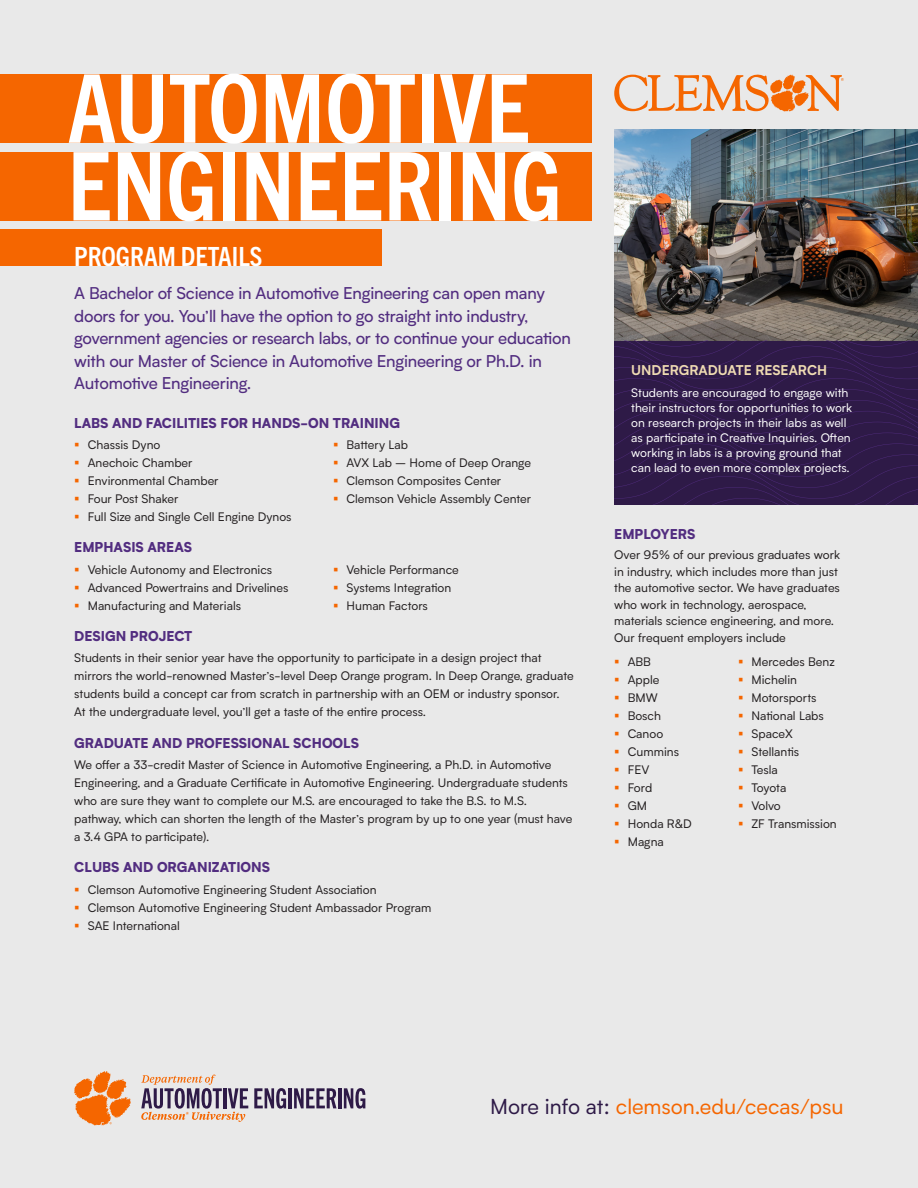
<style>
.page{position:relative;width:918px;height:1188px;background:#e9e9e9}
.page>*{position:absolute;margin:0;border:0;box-sizing:border-box;transform-origin:0 0}
.t1{font:700 condensed 95.25px "Trade Gothic Next LT Pro";color:#fff}
.t2{font:700 condensed 26.55px "Trade Gothic Next LT Pro";color:#fff}
.Body_Text{font:21px "Biotif";color:#f56600}
.t3{font:16.5px/22.5px "Biotif";letter-spacing:-.015em;color:#522d80}
.t4{font:900 13.5px "Biotif";color:#522d80}
.H3_on_Purple{font:700 13.5px "Biotif";color:#efdbb2}
.Body_Text-2{font:12px/18px "Biotif";color:#231f20}
.Reverse_Body_Text_Bu{font:12px/18px "Biotif";color:#231f20}
.Reverse_Body_Text_Bu-2{font:12px/15px "Biotif";color:#fff}
.Sidebar_Body_Text{font:12px/16.5px "Biotif";color:#231f20}
.s1{color:#2e1a47}
</style>
<div class="page">
<img style="left:614px;top:130px;width:304px;height:211px">
<div style="left:0;top:74px;width:592px;height:69px;background:#f56600"></div>
<div style="left:0;top:152px;width:592px;height:69px;background:#f56600"></div>
<div style="left:0;top:229px;width:382px;height:37px;background:#f56600"></div>
<svg style="left:614px;top:341px;width:304px;height:163px;background:#2f1a49"></svg>
<svg style="left:254px;top:1088px;width:32px;height:21px"></svg>
<hr style="left:288px;top:1088px;width:4px;height:20px;background:#2e1a47">
<svg style="left:294px;top:1088px;width:43px;height:20px"></svg>
<hr style="left:338px;top:1088px;width:3px;height:20px;background:#2e1a47">
<svg style="left:344px;top:1088px;width:21px;height:21px"></svg>
<svg style="left:141px;top:1075px;width:107px;height:47px"></svg>
<svg style="left:74px;top:1071px;width:57px;height:54px"></svg>
<svg style="left:614px;top:75px;width:230px;height:36px"></svg>
<p class="t1" style="left:68px;top:43px;width:464px">AUTOMOTIVE</p>
<p class="t1" style="left:68px;top:121px;width:496px">ENGINEERING</p>
<p class="t2" style="left:74px;top:238px;width:190px">PROGRAM DETAILS</p>
<h2 class="t3" style="left:74px;top:281px;width:498px">A Bachelor of Science in Automotive Engineering can open many doors for you. You’ll have the option to go straight into industry, government agencies or research labs, or to continue your education with our Master of Science in Automotive Engineering or Ph.D. in Automotive Engineering.</h2>
<h3 class="t4" style="left:74px;top:412px;width:327px">LABS AND FACILITIES FOR HANDS-ON TRAINING</h3>
<p class="Body_Text-2" style="left:88px;top:435px;width:74px">Chassis Dyno</p>
<p class="Body_Text-2" style="left:88px;top:453px;width:106px">Anechoic Chamber</p>
<p class="Body_Text-2" style="left:88px;top:471px;width:132px">Environmental Chamber</p>
<p class="Body_Text-2" style="left:88px;top:489px;width:92px">Four Post Shaker</p>
<p class="Body_Text-2" style="left:88px;top:507px;width:205px">Full Size and Single Cell Engine Dynos</p>
<p class="Body_Text-2" style="left:346px;top:435px;width:63px">Battery Lab</p>
<p class="Body_Text-2" style="left:346px;top:453px;width:186px">AVX Lab – Home of Deep Orange</p>
<p class="Body_Text-2" style="left:346px;top:471px;width:156px">Clemson Composites Center</p>
<p class="Body_Text-2" style="left:346px;top:489px;width:186px">Clemson Vehicle Assembly Center</p>
<h3 class="t4" style="left:74px;top:537px;width:119px">EMPHASIS AREAS</h3>
<p class="Body_Text-2" style="left:88px;top:560px;width:186px">Vehicle Autonomy and Electronics</p>
<p class="Body_Text-2" style="left:88px;top:578px;width:202px">Advanced Powertrains and Drivelines</p>
<p class="Body_Text-2" style="left:88px;top:596px;width:155px">Manufacturing and Materials</p>
<p class="Body_Text-2" style="left:346px;top:560px;width:114px">Vehicle Performance</p>
<p class="Body_Text-2" style="left:346px;top:578px;width:106px">Systems Integration</p>
<p class="Body_Text-2" style="left:346px;top:596px;width:83px">Human Factors</p>
<h3 class="t4" style="left:74px;top:626px;width:120px">DESIGN PROJECT</h3>
<p class="Reverse_Body_Text_Bu" style="left:74px;top:649px;width:501px">Students in their senior year have the opportunity to participate in a design project that mirrors the world-renowned Master’s-level Deep Orange program. In Deep Orange, graduate students build a concept car from scratch in partnership with an OEM or industry sponsor.<br>At the undergraduate level, you’ll get a taste of the entire process.</p>
<h3 class="t4" style="left:74px;top:732px;width:286px">GRADUATE AND PROFESSIONAL SCHOOLS</h3>
<p class="Body_Text-2" style="left:74px;top:755px;width:500px">We offer a 33-credit Master of Science in Automotive Engineering, a Ph.D. in Automotive Engineering, and a Graduate Certificate in Automotive Engineering. Undergraduate students who are sure they want to complete our M.S. are encouraged to take the B.S. to M.S. pathway, which can shorten the length of the Master’s program by up to one year (must have a 3.4 GPA to participate).</p>
<h3 class="t4" style="left:74px;top:857px;width:197px">CLUBS AND ORGANIZATIONS</h3>
<p class="Body_Text-2" style="left:88px;top:880px;width:290px">Clemson Automotive Engineering Student Association</p>
<p class="Body_Text-2" style="left:88px;top:898px;width:345px">Clemson Automotive Engineering Student Ambassador Program</p>
<p class="Body_Text-2" style="left:88px;top:916px;width:94px">SAE International</p>
<p class="H3_on_Purple" style="left:631px;top:360px;width:197px">UNDERGRADUATE RESEARCH</p>
<p class="Reverse_Body_Text_Bu-2" style="left:631px;top:384px;width:223px">Students are encouraged to engage with their instructors for opportunities to work on research projects in their labs as well as participate in Creative Inquiries. Often working in labs is a proving ground that can lead to even more complex projects.</p>
<h3 class="t4" style="left:614px;top:524px;width:83px">EMPLOYERS</h3>
<p class="Sidebar_Body_Text" style="left:614px;top:546px;width:227px">Over 95% of our previous graduates work in industry, which includes more than just the automotive sector. We have graduates who work in technology, aerospace, materials science engineering, and more.<br>Our frequent employers include</p>
<p class="Body_Text-2" style="left:628px;top:653px;width:25px">ABB</p>
<p class="Body_Text-2" style="left:628px;top:671px;width:33px">Apple</p>
<p class="Body_Text-2" style="left:628px;top:689px;width:31px">BMW</p>
<p class="Body_Text-2" style="left:628px;top:707px;width:35px">Bosch</p>
<p class="Body_Text-2" style="left:628px;top:725px;width:37px">Canoo</p>
<p class="Body_Text-2" style="left:628px;top:743px;width:53px">Cummins</p>
<p class="Body_Text-2" style="left:628px;top:761px;width:23px">FEV</p>
<p class="Body_Text-2" style="left:628px;top:779px;width:26px">Ford</p>
<p class="Body_Text-2" style="left:628px;top:797px;width:21px">GM</p>
<p class="Body_Text-2" style="left:628px;top:815px;width:66px">Honda R&amp;D</p>
<p class="Body_Text-2" style="left:628px;top:833px;width:38px">Magna</p>
<p class="Body_Text-2" style="left:752px;top:653px;width:85px">Mercedes Benz</p>
<p class="Body_Text-2" style="left:752px;top:671px;width:47px">Michelin</p>
<p class="Body_Text-2" style="left:752px;top:689px;width:67px">Motorsports</p>
<p class="Body_Text-2" style="left:752px;top:707px;width:74px">National Labs</p>
<p class="Body_Text-2" style="left:752px;top:725px;width:43px">SpaceX</p>
<p class="Body_Text-2" style="left:752px;top:743px;width:49px">Stellantis</p>
<p class="Body_Text-2" style="left:752px;top:761px;width:28px">Tesla</p>
<p class="Body_Text-2" style="left:752px;top:779px;width:36px">Toyota</p>
<p class="Body_Text-2" style="left:752px;top:797px;width:31px">Volvo</p>
<p class="Body_Text-2" style="left:752px;top:815px;width:87px">ZF Transmission</p>
<p class="Body_Text" style="left:490px;top:1092px;width:355px"><span class="s1">More info at:</span> clemson.edu/cecas/psu</p>
</div>
